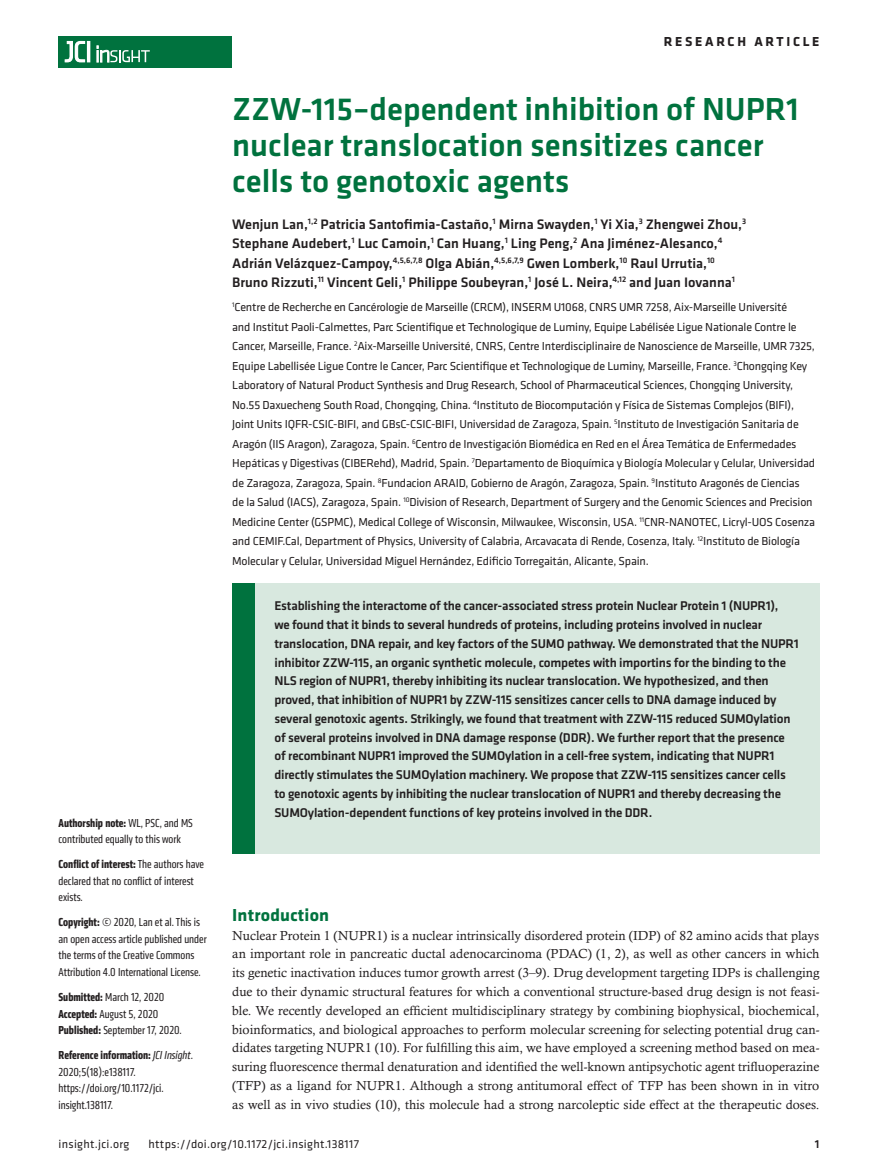
<style>
.page{position:relative;width:878px;height:1175px;background:#fff}
.page>*{position:absolute;margin:0;border:0;box-sizing:border-box;transform-origin:0 0}
.t1{font:500 33px/36px "Klavika Basic";color:#00723e}
.t2{font:700 18px "Klavika";letter-spacing:.01em;color:#00723e}
.t3{font:500 14.25px/19.5px "Klavika Basic";color:#231f20}
.t4{font:700 13.5px "Klavika Basic";letter-spacing:.2em;color:#231f20}
.t5{font:500 13.2px/18.8px "Klavika Basic";letter-spacing:-.015em;color:#231f20}
.t6{font:13.2px/18.8px "Calisto MT Std";color:#231f20;text-align:justify}
.t7{font:12px/19.5px "Klavika";letter-spacing:-.015em;color:#231f20}
.t8{font:condensed 12px/16.5px "Klavika";color:#231f20}
.t9{font:12px "Klavika Basic";letter-spacing:.025em;color:#231f20}
.t10{font:500 12px "Klavika Basic";color:#231f20}
.s1{font-weight:700}
.s2{font-style:italic}
</style>
<div class="page">
<div style="left:59px;top:36px;width:173px;height:31px;background:#00723e"></div>
<hr style="left:87px;top:41px;width:3px;height:21px;background:#fff">
<svg style="left:64px;top:41px;width:21px;height:22px"></svg>
<svg style="left:97px;top:46px;width:53px;height:16px"></svg>
<div style="left:232px;top:583px;width:587px;height:271px;background:#d8e8df"></div>
<div style="left:232px;top:583px;width:22px;height:271px;background:#00723e"></div>
<p class="t4" style="left:663px;top:32px;width:157px">RESEARCH ARTICLE</p>
<p class="t8" style="left:59px;top:814px;width:136px"><span class="s1">Authorship note:</span> WL, PSC, and MS contributed equally to this work</p>
<p class="t8" style="left:59px;top:856px;width:147px"><span class="s1">Conflict of interest:</span> The authors have declared that no conflict of interest exists.</p>
<p class="t8" style="left:59px;top:914px;width:150px"><span class="s1">Copyright:</span> © 2020, Lan et al. This is an open access article published under the terms of the Creative Commons Attribution 4.0 International License.</p>
<p class="t8" style="left:59px;top:988px;width:125px"><span class="s1">Submitted:</span> March 12, 2020<br><span class="s1">Accepted:</span> August 5, 2020<br><span class="s1">Published:</span> September 17, 2020.</p>
<p class="t8" style="left:59px;top:1046px;width:136px"><span class="s1">Reference information:</span> <span class="s2">JCI Insight</span>.<br>2020;5(18):e138117. https://doi.org/10.1172/jci. insight.138117.</p>
<h1 class="t1" style="left:232px;top:91px;width:568px">ZZW-115–dependent inhibition of NUPR1 nuclear translocation sensitizes cancer cells to genotoxic agents</h1>
<p class="t3" style="left:232px;top:214px;width:515px">Wenjun Lan,<sup>1,2</sup> Patricia Santofimia-Castaño,<sup>1</sup> Mirna Swayden,<sup>1</sup> Yi Xia,<sup>3</sup> Zhengwei Zhou,<sup>3<br></sup>Stephane Audebert,<sup>1</sup> Luc Camoin,<sup>1</sup> Can Huang,<sup>1</sup> Ling Peng,<sup>2</sup> Ana Jiménez-Alesanco,<sup>4<br></sup>Adrián Velázquez-Campoy,<sup>4,5,6,7,8</sup> Olga Abián,<sup>4,5,6,7,9</sup> Gwen Lomberk,<sup>10</sup> Raul Urrutia,<sup>10<br></sup>Bruno Rizzuti,<sup>11</sup> Vincent Geli,<sup>1</sup> Philippe Soubeyran,<sup>1</sup> José L. Neira,<sup>4,12</sup> and Juan Iovanna<sup>1</sup></p>
<p class="t7" style="left:232px;top:297px;width:584px"><sup>1</sup>Centre de Recherche en Cancérologie de Marseille (CRCM), INSERM U1068, CNRS UMR 7258, Aix-Marseille Université<br>and Institut Paoli-Calmettes, Parc Scientifique et Technologique de Luminy, Equipe Labélisée Ligue Nationale Contre le Cancer, Marseille, France. <sup>2</sup>Aix-Marseille Université, CNRS, Centre Interdisciplinaire de Nanoscience de Marseille, UMR 7325, Equipe Labellisée Ligue Contre le Cancer, Parc Scientifique et Technologique de Luminy, Marseille, France. <sup>3</sup>Chongqing Key Laboratory of Natural Product Synthesis and Drug Research, School of Pharmaceutical Sciences, Chongqing University, No.55 Daxuecheng South Road, Chongqing, China. <sup>4</sup>Instituto de Biocomputación y Física de Sistemas Complejos (BIFI), Joint Units IQFR-CSIC-BIFI, and GBsC-CSIC-BIFI, Universidad de Zaragoza, Spain. <sup>5</sup>Instituto de Investigación Sanitaria de Aragón (IIS Aragon), Zaragoza, Spain. <sup>6</sup>Centro de Investigación Biomédica en Red en el Área Temática de Enfermedades Hepáticas y Digestivas (CIBERehd), Madrid, Spain. <sup>7</sup>Departamento de Bioquímica y Biología Molecular y Celular, Universidad de Zaragoza, Zaragoza, Spain. <sup>8</sup>Fundacion ARAID, Gobierno de Aragón, Zaragoza, Spain. <sup>9</sup>Instituto Aragonés de Ciencias<br>de la Salud (IACS), Zaragoza, Spain. <sup>10</sup>Division of Research, Department of Surgery and the Genomic Sciences and Precision Medicine Center (GSPMC), Medical College of Wisconsin, Milwaukee, Wisconsin, USA. <sup>11</sup>CNR-NANOTEC, Licryl-UOS Cosenza and CEMIF.Cal, Department of Physics, University of Calabria, Arcavacata di Rende, Cosenza, Italy. <sup>12</sup>Instituto de Biología Molecular y Celular, Universidad Miguel Hernández, Edificio Torregaitán, Alicante, Spain.</p>
<p class="t5" style="left:274px;top:596px;width:526px">Establishing the interactome of the cancer-associated stress protein Nuclear Protein 1 (NUPR1),<br>we found that it binds to several hundreds of proteins, including proteins involved in nuclear translocation, DNA repair, and key factors of the SUMO pathway. We demonstrated that the NUPR1 inhibitor ZZW-115, an organic synthetic molecule, competes with importins for the binding to the NLS region of NUPR1, thereby inhibiting its nuclear translocation. We hypothesized, and then proved, that inhibition of NUPR1 by ZZW-115 sensitizes cancer cells to DNA damage induced by several genotoxic agents. Strikingly, we found that treatment with ZZW-115 reduced SUMOylation of several proteins involved in DNA damage response (DDR). We further report that the presence of recombinant NUPR1 improved the SUMOylation in a cell-free system, indicating that NUPR1 directly stimulates the SUMOylation machinery. We propose that ZZW-115 sensitizes cancer cells to genotoxic agents by inhibiting the nuclear translocation of NUPR1 and thereby decreasing the SUMOylation-dependent functions of key proteins involved in the DDR.</p>
<h2 class="t2" style="left:232px;top:902px;width:98px">Introduction</h2>
<p class="t6" style="left:232px;top:925px;width:588px">Nuclear Protein 1 (NUPR1) is a nuclear intrinsically disordered protein (IDP) of 82 amino acids that plays an important role in pancreatic ductal adenocarcinoma (PDAC) (1, 2), as well as other cancers in which its genetic inactivation induces tumor growth arrest (3–9). Drug development targeting IDPs is challenging due to their dynamic structural features for which a conventional structure-based drug design is not feasi&shy;ble. We recently developed an efficient multidisciplinary strategy by combining biophysical, biochemical, bioinformatics, and biological approaches to perform molecular screening for selecting potential drug can&shy;didates targeting NUPR1 (10). For fulfilling this aim, we have employed a screening method based on mea&shy;suring fluorescence thermal denaturation and identified the well-known antipsychotic agent trifluoperazine (TFP) as a ligand for NUPR1. Although a strong antitumoral effect of TFP has been shown in in vitro as well as in vivo studies (10), this molecule had a strong narcoleptic side effect at the therapeutic doses.</p>
<p class="t9" style="left:58px;top:1135px;width:72px">insight.jci.org</p>
<p class="t9" style="left:148px;top:1135px;width:212px">https://doi.org/10.1172/jci.insight.138117</p>
<p class="t10" style="left:814px;top:1135px;width:6px">1</p>
</div>
